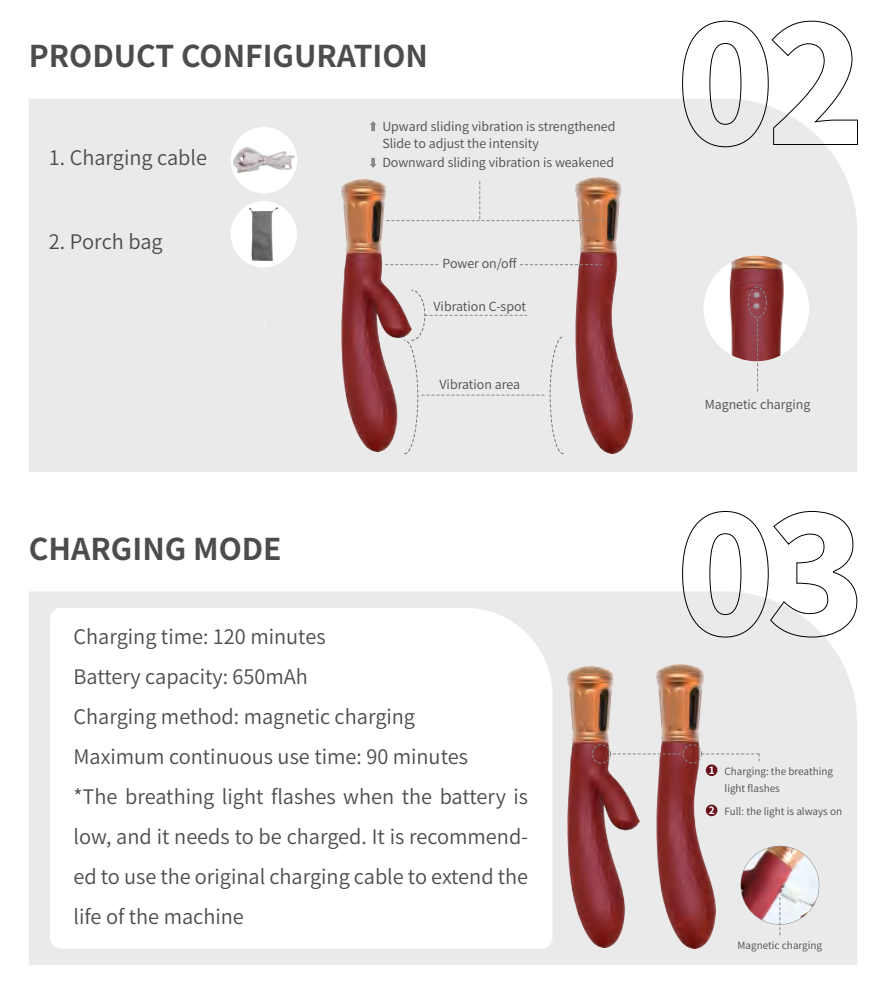
<style>
.page{position:relative;width:886px;height:993px;background:#fff}
.page>*{position:absolute;margin:0;border:0;box-sizing:border-box;transform-origin:0 0}
.t1{font:700 30px "Source Han Sans CN";color:#4c4c4c}
.t2{font:20px/40px "Source Han Sans CN";color:#4c4c4c}
.t3{font:12.5px "Source Han Sans CN";color:#4c4c4c}
.t4{font:10px/17.5px "Source Han Sans CN";color:#4c4c4c}
.t5{font:700 10px "Source Han Sans CN";color:#fff}
</style>
<div class="page">
<div style="left:29px;top:99px;width:828px;height:373px;background:#eaeaea"></div>
<svg style="left:682px;top:20px;width:176px;height:127px"></svg>
<img style="left:341px;top:179px;width:70px;height:272px">
<img style="left:575px;top:178px;width:57px;height:275px">
<div style="left:703px;top:255px;width:106px;height:106px;background:#fff;border-radius:50%"></div>
<img style="left:724px;top:255px;width:66px;height:106px">
<div style="left:29px;top:591px;width:828px;height:373px;background:#eaeaea"></div>
<svg style="left:50px;top:607px;width:502px;height:341px"></svg>
<svg style="left:682px;top:511px;width:175px;height:126px"></svg>
<img style="left:567px;top:665px;width:73px;height:281px">
<img style="left:657px;top:664px;width:58px;height:284px">
<svg style="left:613px;top:753px;width:70px;height:1px"></svg>
<svg style="left:701px;top:753px;width:58px;height:7px"></svg>
<img style="left:741px;top:846px;width:78px;height:77px;border-radius:39px">
<div style="left:231px;top:127px;width:66px;height:66px;background:#fff;border-radius:50%"></div>
<div style="left:231px;top:201px;width:66px;height:66px;background:#fff;border-radius:50%"></div>
<img style="left:233px;top:148px;width:61px;height:24px">
<img style="left:250px;top:208px;width:28px;height:52px">
<svg style="left:262px;top:321px;width:4px;height:11px"></svg>
<svg style="left:387px;top:181px;width:217px;height:40px;background:#e2dbd6"></svg>
<svg style="left:385px;top:264px;width:54px;height:1px"></svg>
<svg style="left:520px;top:264px;width:81px;height:1px"></svg>
<svg style="left:757px;top:318px;width:1px;height:73px"></svg>
<div style="left:404px;top:289px;width:160px;height:165px;background:#eaeaea"></div>
<div style="left:748px;top:287px;width:19px;height:30px;border:1px dashed #878787;border-radius:50%"></div>
<div style="left:592px;top:744px;width:19px;height:19px;border:1px dashed #878787;border-radius:50%"></div>
<div style="left:683px;top:744px;width:19px;height:19px;border:1px dashed #878787;border-radius:50%"></div>
<div style="left:706px;top:764px;width:11px;height:11px;background:#68111b;border-radius:50%"></div>
<div style="left:706px;top:804px;width:11px;height:12px;background:#68111b;border-radius:50%"></div>
<svg style="left:779px;top:897px;width:1px;height:38px"></svg>
<svg style="left:370px;top:121px;width:6px;height:10px"></svg>
<svg style="left:370px;top:158px;width:6px;height:10px"></svg>
<h1 class="t1" style="left:29px;top:39px;width:401px">PRODUCT CONFIGURATION</h1>
<p class="t2" style="left:49px;top:138px;width:160px">1. Charging cable</p>
<p class="t2" style="left:49px;top:221px;width:115px">2. Porch bag</p>
<h1 class="t1" style="left:29px;top:531px;width:254px">CHARGING MODE</h1>
<p class="t3" style="left:382px;top:119px;width:235px">Upward sliding vibration is strengthened</p>
<p class="t3" style="left:382px;top:155px;width:233px">Downward sliding vibration is weakened</p>
<p class="t3" style="left:382px;top:137px;width:158px">Slide to adjust the intensity</p>
<p class="t3" style="left:442px;top:257px;width:76px">Power on/off</p>
<p class="t3" style="left:433px;top:299px;width:94px">Vibration C-spot</p>
<p class="t3" style="left:439px;top:377px;width:82px">Vibration area</p>
<p class="t2" style="left:73px;top:616px;width:456px">Charging time: 120 minutes<br>Battery capacity: 650mAh<br>Charging method: magnetic charging<br>Maximum continuous use time: 90 minutes<br>*The breathing light flashes when the battery is low, and it needs to be charged. It is recommend&shy;ed to use the original charging cable to extend the life of the machine</p>
<p class="t3" style="left:705px;top:397px;width:107px">Magnetic charging</p>
<p class="t5" style="left:709px;top:764px;width:7px">1</p>
<p class="t5" style="left:709px;top:804px;width:7px">2</p>
<p class="t4" style="left:724px;top:762px;width:110px">Charging: the breathing light flashes</p>
<p class="t4" style="left:724px;top:802px;width:119px">Full: the light is always on</p>
<p class="t4" style="left:737px;top:936px;width:86px">Magnetic charging</p>
</div>
